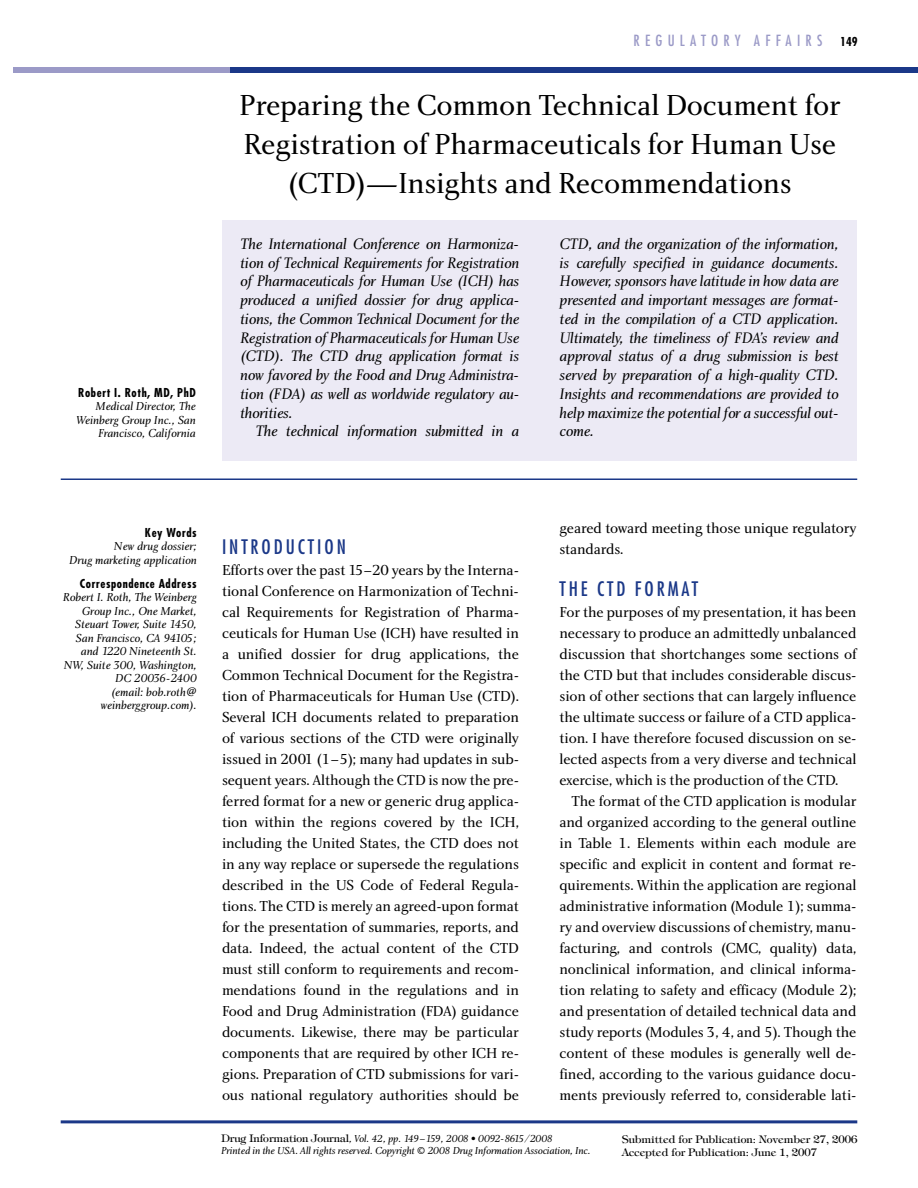
<style>
.page{position:relative;width:918px;height:1188px;background:#fff}
.page>*{position:absolute;margin:0;border:0;box-sizing:border-box;transform-origin:0 0}
.t1{font:30px/39px "Charlotte Book Plain";letter-spacing:-.01em;color:#000;text-align:center}
.t2{font:condensed 19.5px "Futura";letter-spacing:.15em;color:#1b3888}
.t3{font:15.75px/18.8px "Charlotte Book Italic Plain";letter-spacing:-.015em;color:#000;text-align:justify}
.t4{font:15px/21px "Charlotte Book Plain";letter-spacing:-.01em;color:#000;text-align:justify}
.t5{font:condensed 15px "Futura";letter-spacing:.35em;color:#9b9ac7}
.t6{font:12px/13.5px "Charlotte Book Italic Plain";color:#000;text-align:right}
.t7{font:700 condensed 12px "Futura";letter-spacing:.05em;color:#000}
.t8{font:10.5px/12px "Charlotte Book Italic Plain";letter-spacing:-.01em;color:#000}
.t9{font:10.5px/12.6px "Tiffany";color:#000}
.s1{font-weight:700;font-size:12px;color:#000}
.s2{font-family:"Tiffany"}
</style>
<div class="page">
<hr style="left:61px;top:1120px;width:796px;height:3px;background:#1b3888">
<div style="left:222px;top:220px;width:635px;height:240px;background:#eceaf5"></div>
<hr style="left:61px;top:478px;width:796px;height:2px;background:#1b3888">
<div style="left:14px;top:67px;width:216px;height:6px;background:#9b9ac7"></div>
<div style="left:230px;top:67px;width:688px;height:6px;background:#1b3888"></div>
<p class="t7" style="left:78px;top:387px;width:119px">Robert I. Roth, MD, PhD</p>
<p class="t6" style="left:76px;top:401px;width:121px">Medical Director, The<br>Weinberg Group Inc., San<br>Francisco, California</p>
<p class="t5" style="left:634px;top:34px;width:226px">REGULATORY AFFAIRS <span class="s1">149</span></p>
<h1 class="t1" style="left:239px;top:89px;width:603px">Preparing the Common Technical Document for<br>Registration of Pharmaceuticals for Human Use (CTD)—Insights and Recommendations</h1>
<p class="t3" style="left:240px;top:236px;width:281px">The International Conference on Harmoniza&shy;tion of Technical Requirements for Registration of Pharmaceuticals for Human Use (ICH) has produced a unified dossier for drug applica&shy;tions, the Common Technical Document for the Registration of Pharmaceuticals for Human Use (CTD). The CTD drug application format is now favored by the Food and Drug Administra&shy;tion (FDA) as well as worldwide regulatory au&shy;thorities.</p>
<p class="t3" style="left:256px;top:423px;width:265px">The technical information submitted in a</p>
<p class="t3" style="left:560px;top:236px;width:281px">CTD, and the organization of the information, is carefully specified in guidance documents.<br>However, sponsors have latitude in how data are presented and important messages are format&shy;ted in the compilation of a CTD application.<br>Ultimately, the timeliness of FDA’s review and approval status of a drug submission is best served by preparation of a high-quality CTD.<br>Insights and recommendations are provided to help maximize the potential for a successful out&shy;come.</p>
<p class="t7" style="left:145px;top:527px;width:53px">Key Words</p>
<p class="t6" style="left:69px;top:541px;width:129px">New drug dossier;<br>Drug marketing application</p>
<p class="t7" style="left:80px;top:578px;width:118px">Correspondence Address</p>
<p class="t6" style="left:63px;top:592px;width:135px">Robert I. Roth, The Weinberg<br>Group Inc., One Market,<br>Steuart Tower, Suite 1450,<br>San Francisco, CA 94105; and 1220 Nineteenth St.<br>NW, Suite 300, Washington,<br>DC 20036-2400<br>(email: bob.roth@ weinberggroup.com).</p>
<p class="t4" style="left:560px;top:519px;width:299px">geared toward meeting those unique regulatory standards.</p>
<h2 class="t2" style="left:560px;top:580px;width:140px">THE CTD FORMAT</h2>
<p class="t4" style="left:560px;top:603px;width:299px">For the purposes of my presentation, it has been necessary to produce an admittedly unbalanced discussion that shortchanges some sections of the CTD but that includes considerable discus&shy;sion of other sections that can largely influence the ultimate success or failure of a CTD applica&shy;tion. I have therefore focused discussion on se&shy;lected aspects from a very diverse and technical exercise, which is the production of the CTD.</p>
<p class="t4" style="left:560px;top:792px;width:299px;text-indent:12px">The format of the CTD application is modular and organized according to the general outline in Table 1. Elements within each module are specific and explicit in content and format re&shy;quirements. Within the application are regional administrative information (Module 1); summa&shy;ry and overview discussions of chemistry, manu&shy;facturing, and controls (CMC, quality) data, nonclinical information, and clinical informa&shy;tion relating to safety and efficacy (Module 2); and presentation of detailed technical data and study reports (Modules 3, 4, and 5). Though the content of these modules is generally well de&shy;fined, according to the various guidance docu&shy;ments previously referred to, considerable lati-</p>
<p class="t8" style="left:221px;top:1134px;width:371px"><span class="s2">Drug Information Journal</span>, Vol. 42, pp. 149–159, 2008 • 0092-8615/2008<br>Printed in the USA. All rights reserved. Copyright © 2008 Drug Information Association, Inc.</p>
<h2 class="t2" style="left:222px;top:538px;width:125px">INTRODUCTION</h2>
<p class="t4" style="left:222px;top:561px;width:299px">Efforts over the past 15–20 years by the Interna&shy;tional Conference on Harmonization of Techni&shy;cal Requirements for Registration of Pharma&shy;ceuticals for Human Use (ICH) have resulted in a unified dossier for drug applications, the Common Technical Document for the Registra&shy;tion of Pharmaceuticals for Human Use (CTD).<br>Several ICH documents related to preparation of various sections of the CTD were originally issued in 2001 (1–5); many had updates in sub&shy;sequent years. Although the CTD is now the pre&shy;ferred format for a new or generic drug applica&shy;tion within the regions covered by the ICH, including the United States, the CTD does not in any way replace or supersede the regulations described in the US Code of Federal Regula&shy;tions. The CTD is merely an agreed-upon format for the presentation of summaries, reports, and data. Indeed, the actual content of the CTD must still conform to requirements and recom&shy;mendations found in the regulations and in Food and Drug Administration (FDA) guidance documents. Likewise, there may be particular components that are required by other ICH re&shy;gions. Preparation of CTD submissions for vari&shy;ous national regulatory authorities should be</p>
<p class="t9" style="left:622px;top:1134px;width:237px">Submitted for Publication: November 27, 2006<br>Accepted for Publication: June 1, 2007</p>
</div>
